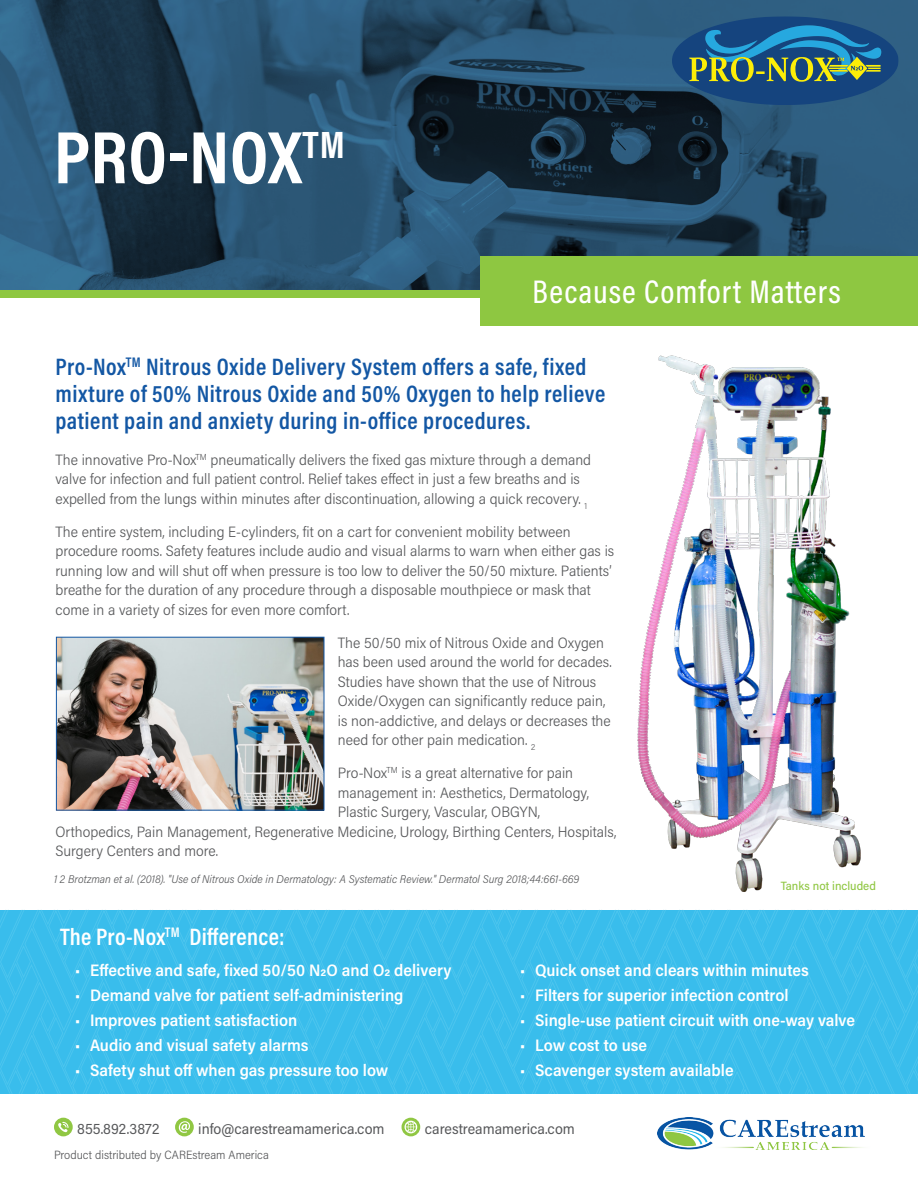
<style>
.page{position:relative;width:918px;height:1188px;background:#fff}
.page>*{position:absolute;margin:0;border:0;box-sizing:border-box;transform-origin:0 0}
.Front_-_H1{font:700 75px "Acumin Pro Cond";letter-spacing:.01em;color:#fff}
.Front_-_Call_Out_Hea{font:500 33px "Acumin Pro Cond";letter-spacing:.03em;color:#fff}
.Front_-_H3{font:600 24px/27px "Acumin Pro Cond";letter-spacing:.02em;color:#1357a4}
.Front_-_H3-2{font:600 24px "Acumin Pro Cond";letter-spacing:.01em;color:#fff}
.t1{font:600 16.65px "Acumin Pro Semi Cond";color:#fff}
.Front_-P{font:300 15px/19.5px "Acumin Pro Semi Cond";color:#57585a}
.t2{font:15px "Acumin Pro Semi Cond";color:#57585a}
.t3{font:300 12px "Acumin Pro Semi Cond";color:#57585a}
.Front_-P-2{font:500 12px "Acumin Pro Semi Cond";color:#90c743}
.Front_-P-3{font:italic 300 11.25px "Acumin Pro Semi Cond";color:#57585a}
</style>
<div class="page">
<svg style="left:54px;top:1118px;width:19px;height:18px"></svg>
<svg style="left:175px;top:1118px;width:19px;height:18px"></svg>
<svg style="left:402px;top:1118px;width:18px;height:18px"></svg>
<img style="left:657px;top:1117px;width:208px;height:33px">
<svg style="left:0;top:0;width:918px;height:290px;background:#254a66"></svg>
<svg style="left:0;top:910px;width:918px;height:184px;background:#3cbeec"></svg>
<div style="left:0;top:290px;width:918px;height:7px;background:#8ec741"></div>
<div style="left:480px;top:256px;width:438px;height:70px;background:#8ec741"></div>
<img style="left:637px;top:355px;width:224px;height:537px">
<img style="left:58px;top:639px;width:264px;height:170px">
<div style="left:56px;top:637px;width:268px;height:174px;border:1px solid #1357a4"></div>
<svg style="left:672px;top:16px;width:227px;height:89px;background:#2f627e"></svg>
<p class="Front_-_H1" style="left:54px;top:108px;width:292px">PRO-NOX<sup>TM</sup></p>
<p class="Front_-_Call_Out_Hea" style="left:533px;top:270px;width:310px">Because Comfort Matters</p>
<p class="Front_-_H3" style="left:56px;top:353px;width:551px">Pro-Nox<sup>TM</sup> Nitrous Oxide Delivery System offers a safe, fixed mixture of 50% Nitrous Oxide and 50% Oxygen to help relieve patient pain and anxiety during in-office procedures.</p>
<p class="Front_-P" style="left:56px;top:449px;width:537px">The innovative Pro-Nox<sup>TM</sup> pneumatically delivers the fixed gas mixture through a demand valve for infection and full patient control. Relief takes effect in just a few breaths and is expelled from the lungs within minutes after discontinuation, allowing a quick recovery. <sub>1</sub></p>
<p class="Front_-P" style="left:56px;top:521px;width:560px">The entire system, including E-cylinders, fit on a cart for convenient mobility between procedure rooms. Safety features include audio and visual alarms to warn when either gas is running low and will shut off when pressure is too low to deliver the 50/50 mixture. Patients’ breathe for the duration of any procedure through a disposable mouthpiece or mask that come in a variety of sizes for even more comfort.</p>
<p class="Front_-P" style="left:338px;top:632px;width:276px">The 50/50 mix of Nitrous Oxide and Oxygen has been used around the world for decades.<br>Studies have shown that the use of Nitrous Oxide/Oxygen can significantly reduce pain, is non-addictive, and delays or decreases the need for other pain medication. <sub>2</sub></p>
<p class="Front_-P" style="left:338px;top:763px;width:237px">Pro-Nox<sup>TM</sup> is a great alternative for pain</p>
<p class="Front_-P" style="left:338px;top:782px;width:253px">management in: Aesthetics, Dermatology,</p>
<p class="Front_-P" style="left:338px;top:802px;width:204px">Plastic Surgery, Vascular, OBGYN,</p>
<p class="Front_-P" style="left:56px;top:821px;width:562px">Orthopedics, Pain Management, Regenerative Medicine, Urology, Birthing Centers, Hospitals,</p>
<p class="Front_-P" style="left:56px;top:841px;width:164px">Surgery Centers and more.</p>
<p class="Front_-P-3" style="left:54px;top:871px;width:527px">1 2 Brotzman et al. (2018). "Use of Nitrous Oxide in Dermatology: A Systematic Review." Dermatol Surg 2018;44:661-669</p>
<p class="Front_-_H3-2" style="left:60px;top:921px;width:226px">The Pro-Nox<sup>TM</sup> Difference:</p>
<p class="Front_-P-2" style="left:781px;top:877px;width:97px">Tanks not included</p>
<p class="t1" style="left:75px;top:958px;width:378px">• Effective and safe, fixed 50/50 N2O and O2 delivery</p>
<p class="t1" style="left:75px;top:983px;width:330px">• Demand valve for patient self-administering</p>
<p class="t1" style="left:75px;top:1009px;width:224px">• Improves patient satisfaction</p>
<p class="t1" style="left:75px;top:1034px;width:235px">• Audio and visual safety alarms</p>
<p class="t1" style="left:75px;top:1059px;width:315px">• Safety shut off when gas pressure too low</p>
<p class="t1" style="left:520px;top:958px;width:290px">• Quick onset and clears within minutes</p>
<p class="t1" style="left:520px;top:983px;width:270px">• Filters for superior infection control</p>
<p class="t1" style="left:520px;top:1009px;width:336px">• Single-use patient circuit with one-way valve</p>
<p class="t1" style="left:520px;top:1034px;width:128px">• Low cost to use</p>
<p class="t1" style="left:520px;top:1059px;width:215px">• Scavenger system available</p>
<p class="t2" style="left:198px;top:1118px;width:188px">info@carestreamamerica.com</p>
<p class="t2" style="left:425px;top:1118px;width:152px">carestreamamerica.com</p>
<p class="t2" style="left:77px;top:1119px;width:84px">855.892.3872</p>
<p class="t3" style="left:54px;top:1146px;width:216px">Product distributed by CAREstream America</p>
</div>
